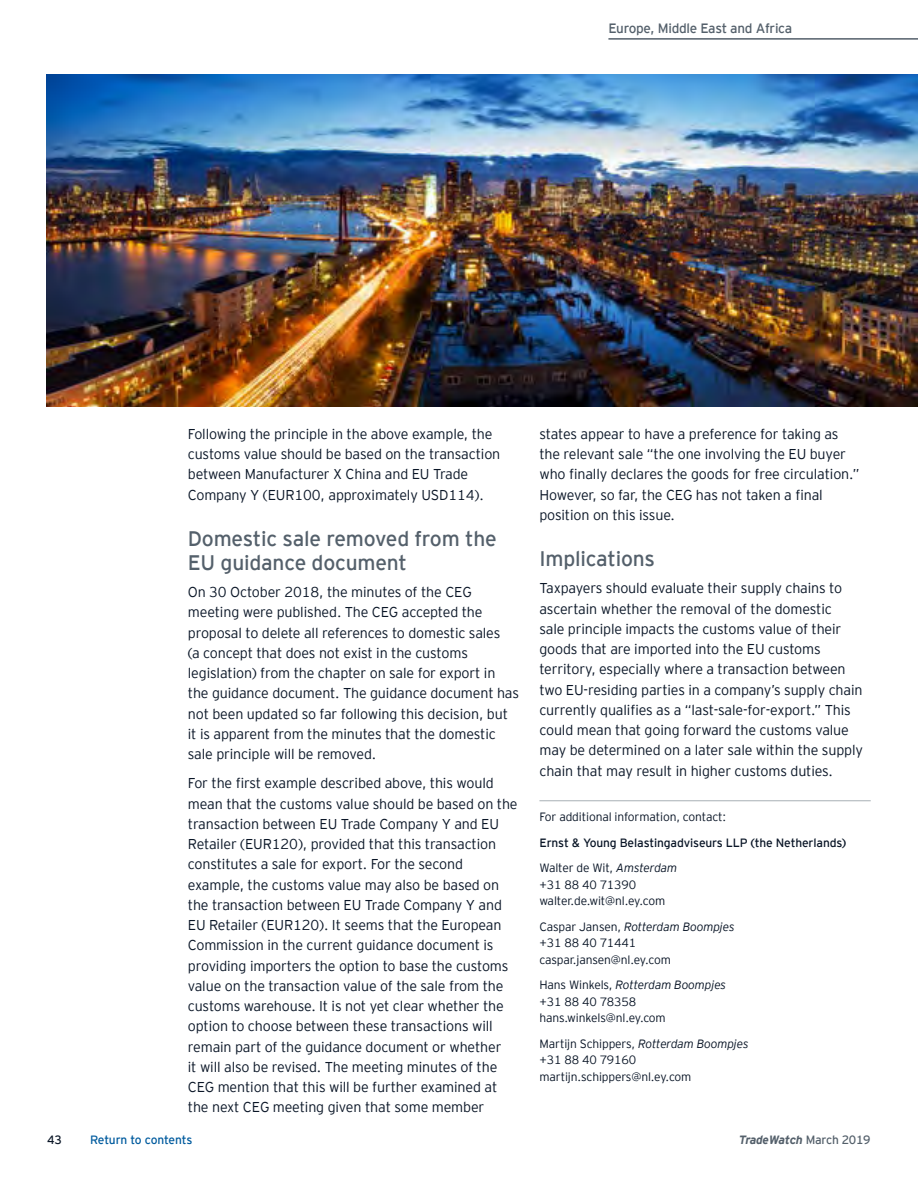
<style>
.page{position:relative;width:918px;height:1188px;background:#fff}
.page>*{position:absolute;margin:0;border:0;box-sizing:border-box;transform-origin:0 0}
.t1{font:21px/24px "EY Interstate";letter-spacing:-.01em;color:#54606b}
.t2{font:300 14.25px/20.2px "EY Interstate";letter-spacing:-.01em;color:#0a1627}
.t3{font:13.5px "EY Interstate";letter-spacing:-.02em;color:#54606b}
.t4{font:300 12px/16.5px "EY Interstate";letter-spacing:-.01em;color:#0a1627}
.t5{font:300 12px/25.5px "EY Interstate";letter-spacing:-.01em;color:#0a1627}
.t6{font:italic 700 12px "EY Interstate";letter-spacing:-.02em;color:#54606b}
.t7{font:12px "EY Interstate";letter-spacing:-.015em;color:#005b9e}
.t8{font:12px "EY Interstate";color:#0a1627}
.s1{font-style:inherit}
.s2{font-style:italic}
.s3{font-weight:400;font-style:normal}
</style>
<div class="page">
<hr style="left:608px;top:38px;width:310px;height:2px;background:#54606b">
<img style="left:47px;top:74px;width:871px;height:332px">
<hr style="left:539px;top:800px;width:332px;height:1px;background:#a7afb5">
<p class="t3" style="left:608px;top:19px;width:185px">Europe, Middle East and Africa</p>
<p class="t2" style="left:188px;top:423px;width:314px">Following the principle in the above example, the customs value should be based on the transaction between Manufacturer X China and EU Trade Company Y (EUR100, approximately USD114).</p>
<h1 class="t1" style="left:188px;top:525px;width:310px">Domestic sale removed from the<br>EU guidance document</h1>
<p class="t2" style="left:188px;top:581px;width:333px">On 30 October 2018, the minutes of the CEG meeting were published. The CEG accepted the proposal to delete all references to domestic sales<br>(a concept that does not exist in the customs legislation) from the chapter on sale for export in the guidance document. The guidance document has not been updated so far following this decision, but it is apparent from the minutes that the domestic sale principle will be removed.</p>
<p class="t2" style="left:188px;top:772px;width:331px">For the first example described above, this would mean that the customs value should be based on the transaction between EU Trade Company Y and EU Retailer (EUR120), provided that this transaction constitutes a sale for export. For the second example, the customs value may also be based on the transaction between EU Trade Company Y and EU Retailer (EUR120). It seems that the European Commission in the current guidance document is providing importers the option to base the customs value on the transaction value of the sale from the customs warehouse. It is not yet clear whether the option to choose between these transactions will remain part of the guidance document or whether<br>it will also be revised. The meeting minutes of the CEG mention that this will be further examined at the next CEG meeting given that some member</p>
<p class="t2" style="left:539px;top:423px;width:322px">states appear to have a preference for taking as the relevant sale “the one involving the EU buyer who finally declares the goods for free circulation.” However, so far, the CEG has not taken a final position on this issue.</p>
<h1 class="t1" style="left:539px;top:546px;width:117px">Implications</h1>
<p class="t2" style="left:539px;top:577px;width:325px">Taxpayers should evaluate their supply chains to ascertain whether the removal of the domestic<br>sale principle impacts the customs value of their goods that are imported into the EU customs territory, especially where a transaction between two EU-residing parties in a company’s supply chain currently qualifies as a “last-sale-for-export.” This could mean that going forward the customs value may be determined on a later sale within the supply chain that may result in higher customs duties.</p>
<p class="t4" style="left:539px;top:808px;width:188px">For additional information, contact:</p>
<p class="t5" style="left:539px;top:829px;width:308px">Ernst &amp; Young Belastingadviseurs LLP (the Netherlands)<br><span class="s1">Walter de Wit,</span> <span class="s2">Amsterdam</span></p>
<p class="t4" style="left:539px;top:876px;width:127px">+31 88 40 71390 walter.de.wit@nl.ey.com</p>
<p class="t4" style="left:539px;top:918px;width:197px">Caspar Jansen, <span class="s2">Rotterdam Boompjes </span>+31 88 40 71441 caspar.jansen@nl.ey.com</p>
<p class="t4" style="left:539px;top:976px;width:188px">Hans Winkels, <span class="s2">Rotterdam Boompjes </span>+31 88 40 78358 hans.winkels@nl.ey.com</p>
<p class="t4" style="left:539px;top:1035px;width:211px">Martijn Schippers, <span class="s2">Rotterdam Boompjes </span>+31 88 40 79160 martijn.schippers@nl.ey.com</p>
<p class="t8" style="left:47px;top:1131px;width:16px">43</p>
<p class="t7" style="left:90px;top:1131px;width:104px">Return to contents</p>
<p class="t6" style="left:739px;top:1131px;width:133px">TradeWatch <span class="s3">March 2019</span></p>
</div>
